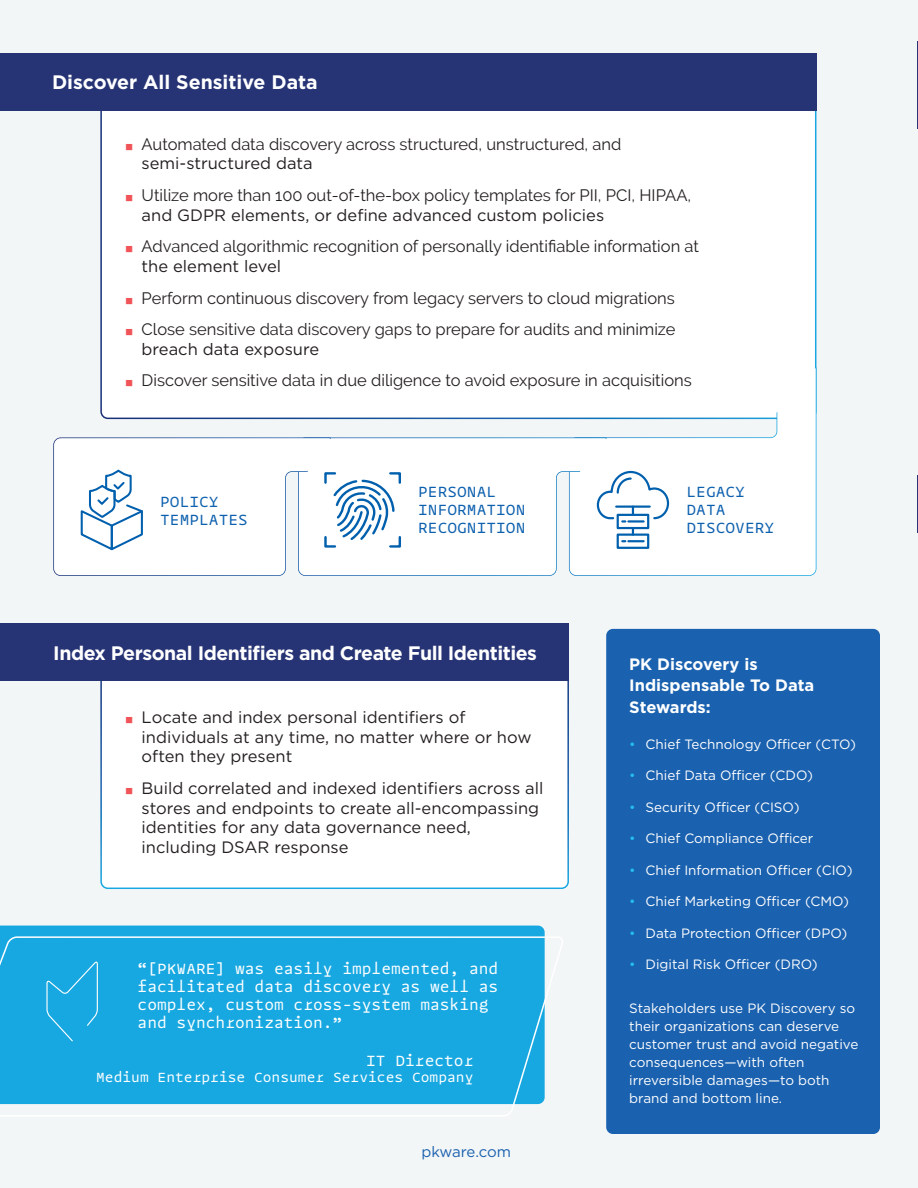
<style>
.page{position:relative;width:918px;height:1188px;background:#f3f6f7}
.page>*{position:absolute;margin:0;border:0;box-sizing:border-box;transform-origin:0 0}
.t1{font:700 19.5px "Gotham";letter-spacing:-.025em;color:#fff}
.t2{font:700 19.5px "Gotham";color:#fff}
.t3{font:16.5px "Raleway";color:#231f20}
.Cyan_Bullets{font:16.5px/19.8px "Gotham";color:#231f20}
.t4{font:700 16.5px/21.3px "Gotham";color:#fff}
.t5{font:15px/18px "Arnold v 0.3";color:#fff;text-align:justify}
.t6{font:15px "Arnold v 0.3";color:#0d60ae}
.t7{font:15px "Gotham";letter-spacing:-.015em;color:#1a61af}
.t8{font:13.5px/18px "Gotham";color:#fff}
.t9{font:13.5px "Arnold v 0.3";color:#fff}
.s1{color:#25bdef}
</style>
<div class="page">
<hr style="left:917px;top:475px;width:1px;height:58px;background:#263374">
<div style="left:101px;top:77px;width:715px;height:341px;background:#fff;border-radius:7px"></div>
<div style="left:0;top:53px;width:816px;height:58px;background:#263374"></div>
<div style="left:606px;top:629px;width:274px;height:505px;background:#1a61af;border-radius:7px"></div>
<div style="left:101px;top:630px;width:467px;height:258px;background:#fff;border-radius:7px"></div>
<div style="left:100px;top:629px;width:469px;height:260px;border:2px solid #fff;border-radius:7px"></div>
<div style="left:0;top:624px;width:569px;height:57px;background:#263374"></div>
<svg style="left:568px;top:366px;width:249px;height:210px;fill:#fff"></svg>
<svg style="left:53px;top:437px;width:617px;height:139px"></svg>
<div style="left:0;top:926px;width:545px;height:10px;background:#18a8e1"></div>
<svg style="left:0;top:936px;width:563px;height:180px;background:#30b0e3"></svg>
<svg style="left:46px;top:962px;width:52px;height:81px;background:#24ace2"></svg>
<hr style="left:917px;top:42px;width:1px;height:87px;background:#263374">
<p class="t2" style="left:52px;top:69px;width:267px">Discover All Sensitive Data</p>
<p class="t3" style="left:142px;top:134px;width:481px">Automated data discovery across structured, unstructured, and</p>
<p class="Cyan_Bullets" style="left:142px;top:153px;width:173px">semi-structured data</p>
<p class="t3" style="left:142px;top:186px;width:551px">Utilize more than 100 out-of-the-box policy templates for PII, PCI, HIPAA,</p>
<p class="Cyan_Bullets" style="left:142px;top:205px;width:464px">and GDPR elements, or define advanced custom policies</p>
<p class="t3" style="left:142px;top:237px;width:559px">Advanced algorithmic recognition of personally identifiable information at</p>
<p class="Cyan_Bullets" style="left:142px;top:256px;width:141px">the element level</p>
<p class="t3" style="left:142px;top:288px;width:535px">Perform continuous discovery from legacy servers to cloud migrations</p>
<p class="t3" style="left:142px;top:320px;width:535px">Close sensitive data discovery gaps to prepare for audits and minimize</p>
<p class="Cyan_Bullets" style="left:142px;top:339px;width:179px">breach data exposure</p>
<p class="t3" style="left:142px;top:371px;width:552px">Discover sensitive data in due diligence to avoid exposure in acquisitions</p>
<p class="t6" style="left:160px;top:492px;width:60px">POLICY</p>
<p class="t6" style="left:160px;top:510px;width:89px">TEMPLATES</p>
<p class="t6" style="left:418px;top:482px;width:79px">PERSONAL</p>
<p class="t6" style="left:418px;top:500px;width:109px">INFORMATION</p>
<p class="t6" style="left:418px;top:518px;width:109px">RECOGNITION</p>
<p class="t1" style="left:53px;top:640px;width:485px">Index Personal Identifiers and Create Full Identities</p>
<p class="Cyan_Bullets" style="left:142px;top:707px;width:325px">Locate and index personal identifiers of</p>
<p class="Cyan_Bullets" style="left:142px;top:726px;width:391px">individuals at any time, no matter where or how often they present</p>
<p class="Cyan_Bullets" style="left:142px;top:778px;width:403px">Build correlated and indexed identifiers across all</p>
<p class="Cyan_Bullets" style="left:142px;top:798px;width:399px">stores and endpoints to create all-encompassing identities for any data governance need, including DSAR response</p>
<p class="t5" style="left:138px;top:959px;width:362px">“[PKWARE] was easily implemented, and facilitated data discovery as well as complex, custom cross-system masking</p>
<p class="t5" style="left:138px;top:1013px;width:206px">and synchronization.”</p>
<p class="t5" style="left:366px;top:1051px;width:109px">IT Director</p>
<p class="t9" style="left:96px;top:1068px;width:379px">Medium Enterprise Consumer Services Company</p>
<p class="t7" style="left:421px;top:1142px;width:91px">pkware.com</p>
<p class="t6" style="left:687px;top:482px;width:60px">LEGACY</p>
<p class="t6" style="left:687px;top:500px;width:40px">DATA</p>
<p class="t6" style="left:687px;top:518px;width:89px">DISCOVERY</p>
<p class="t4" style="left:629px;top:654px;width:187px">PK Discovery is<br>Indispensable To Data<br>Stewards:</p>
<p class="t8" style="left:629px;top:735px;width:228px"><span class="s1">•</span> Chief Technology Officer (CTO)</p>
<p class="t8" style="left:629px;top:766px;width:185px"><span class="s1">•</span> Chief Data Officer (CDO)</p>
<p class="t8" style="left:629px;top:798px;width:172px"><span class="s1">•</span> Security Officer (CISO)</p>
<p class="t8" style="left:629px;top:829px;width:186px"><span class="s1">•</span> Chief Compliance Officer</p>
<p class="t8" style="left:629px;top:861px;width:225px"><span class="s1">•</span> Chief Information Officer (CIO)</p>
<p class="t8" style="left:629px;top:892px;width:221px"><span class="s1">•</span> Chief Marketing Officer (CMO)</p>
<p class="t8" style="left:629px;top:924px;width:220px"><span class="s1">•</span> Data Protection Officer (DPO)</p>
<p class="t8" style="left:629px;top:955px;width:190px"><span class="s1">•</span> Digital Risk Officer (DRO)</p>
<p class="t8" style="left:629px;top:999px;width:231px">Stakeholders use PK Discovery so their organizations can deserve customer trust and avoid negative consequences—with often irreversible damages—to both brand and bottom line.</p>
</div>
